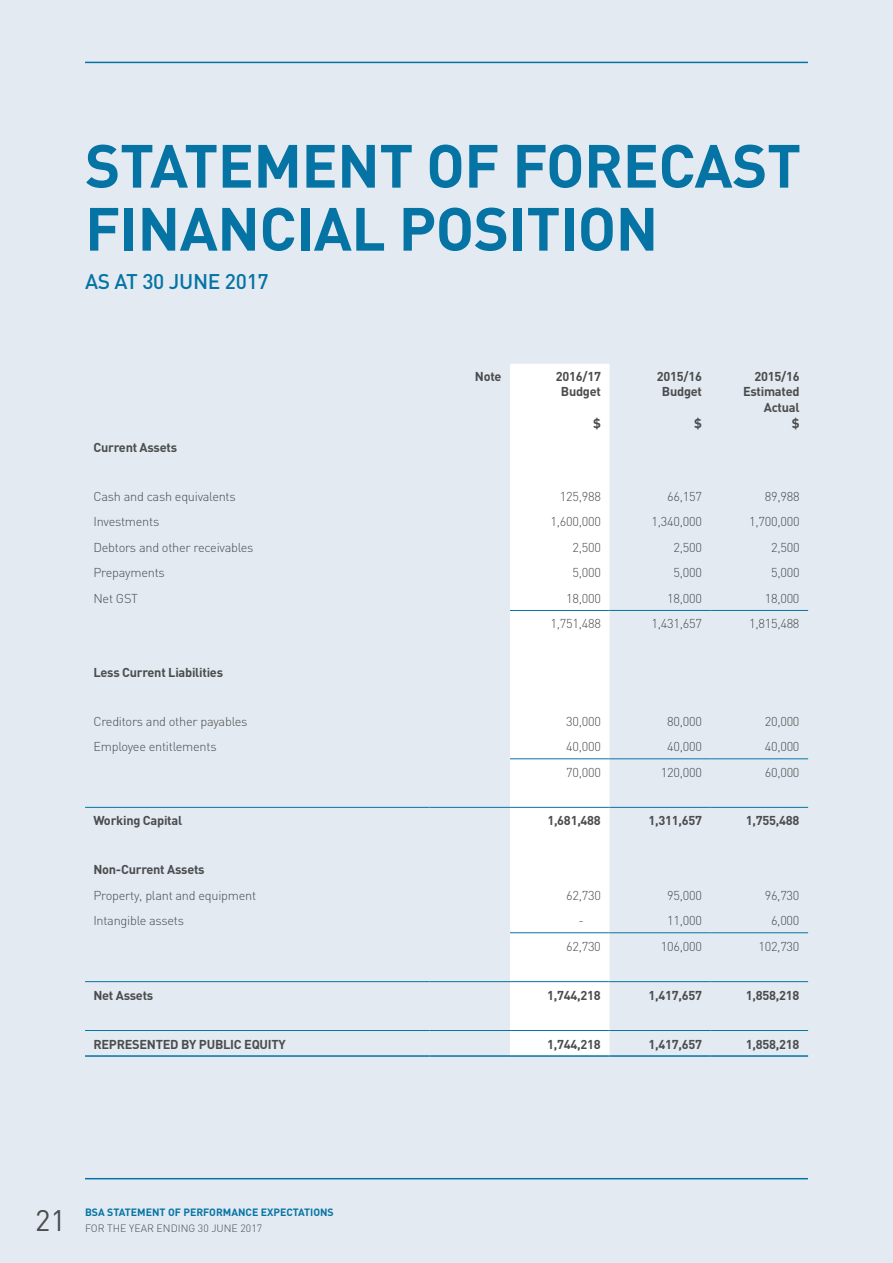
<style>
.page{position:relative;width:893px;height:1263px;background:#e3eaf2}
.page>*{position:absolute;margin:0;border:0;box-sizing:border-box;transform-origin:0 0}
.t1{font:700 60px/63px "DIN";letter-spacing:-.01em;color:#0574a4}
.t2{font:29.4px "DIN";color:#4b4c4d}
.t3{font:500 21px "DIN";letter-spacing:-.015em;color:#0574a4}
.t4{font:300 12.75px "DIN";letter-spacing:-.02em;color:#4b4c4d}
.t5{font:700 12.75px/15.8px "DIN";letter-spacing:-.02em;color:#4b4c4d;text-align:center}
.t6{font:700 10.5px "DIN";color:#0574a4}
.t7{font:300 10.5px "DIN";color:#4b4c4d}
</style>
<div class="page">
<hr style="left:85px;top:62px;width:723px;height:1px;background:#0574a4">
<hr style="left:85px;top:1178px;width:723px;height:1px;background:#0574a4">
<div style="left:510px;top:364px;width:99px;height:691px;background:#fff"></div>
<hr style="left:510px;top:610px;width:99px;height:1px;background:#0574a4">
<hr style="left:609px;top:610px;width:102px;height:1px;background:#0574a4">
<hr style="left:711px;top:610px;width:97px;height:1px;background:#0574a4">
<hr style="left:510px;top:758px;width:99px;height:1px;background:#0574a4">
<hr style="left:609px;top:758px;width:102px;height:1px;background:#0574a4">
<hr style="left:711px;top:758px;width:97px;height:1px;background:#0574a4">
<hr style="left:85px;top:807px;width:344px;height:1px;background:#0574a4">
<hr style="left:429px;top:807px;width:81px;height:1px;background:#0574a4">
<hr style="left:510px;top:807px;width:99px;height:1px;background:#0574a4">
<hr style="left:609px;top:807px;width:102px;height:1px;background:#0574a4">
<hr style="left:711px;top:807px;width:97px;height:1px;background:#0574a4">
<hr style="left:510px;top:932px;width:99px;height:1px;background:#0574a4">
<hr style="left:609px;top:932px;width:102px;height:1px;background:#0574a4">
<hr style="left:711px;top:932px;width:97px;height:1px;background:#0574a4">
<hr style="left:85px;top:981px;width:344px;height:1px;background:#0574a4">
<hr style="left:429px;top:981px;width:81px;height:1px;background:#0574a4">
<hr style="left:510px;top:981px;width:99px;height:1px;background:#0574a4">
<hr style="left:609px;top:981px;width:102px;height:1px;background:#0574a4">
<hr style="left:711px;top:981px;width:97px;height:1px;background:#0574a4">
<hr style="left:85px;top:1030px;width:344px;height:1px;background:#0574a4">
<hr style="left:85px;top:1055px;width:344px;height:2px;background:#0574a4">
<hr style="left:429px;top:1030px;width:81px;height:1px;background:#0574a4">
<hr style="left:429px;top:1055px;width:81px;height:2px;background:#0574a4">
<hr style="left:510px;top:1030px;width:99px;height:1px;background:#0574a4">
<hr style="left:510px;top:1055px;width:99px;height:2px;background:#0574a4">
<hr style="left:609px;top:1030px;width:102px;height:1px;background:#0574a4">
<hr style="left:609px;top:1055px;width:102px;height:2px;background:#0574a4">
<hr style="left:711px;top:1030px;width:97px;height:1px;background:#0574a4">
<hr style="left:711px;top:1055px;width:97px;height:2px;background:#0574a4">
<h1 class="t1" style="left:85px;top:132px;width:718px">STATEMENT OF FORECAST<br>FINANCIAL POSITION</h1>
<h3 class="t3" style="left:85px;top:268px;width:185px">AS AT 30 JUNE 2017</h3>
<p class="t5" style="left:475px;top:368px;width:28px">Note</p>
<p class="t5" style="left:556px;top:368px;width:47px">2016/17<br>Budget</p>
<p class="t5" style="left:593px;top:415px;width:9px">$</p>
<p class="t5" style="left:657px;top:368px;width:47px">2015/16<br>Budget</p>
<p class="t5" style="left:694px;top:415px;width:9px">$</p>
<p class="t5" style="left:743px;top:368px;width:58px;text-align:right">2015/16<br>Estimated<br>Actual<br>$</p>
<p class="t5" style="left:94px;top:439px;width:85px">Current Assets</p>
<p class="t4" style="left:94px;top:488px;width:144px">Cash and cash equivalents</p>
<p class="t4" style="left:560px;top:488px;width:43px">125,988</p>
<p class="t4" style="left:667px;top:488px;width:36px">66,157</p>
<p class="t4" style="left:765px;top:488px;width:36px">89,988</p>
<p class="t4" style="left:94px;top:514px;width:67px">Investments</p>
<p class="t4" style="left:551px;top:514px;width:52px">1,600,000</p>
<p class="t4" style="left:652px;top:514px;width:52px">1,340,000</p>
<p class="t4" style="left:749px;top:514px;width:52px">1,700,000</p>
<p class="t4" style="left:94px;top:539px;width:162px">Debtors and other receivables</p>
<p class="t4" style="left:572px;top:539px;width:30px">2,500</p>
<p class="t4" style="left:674px;top:539px;width:30px">2,500</p>
<p class="t4" style="left:771px;top:539px;width:30px">2,500</p>
<p class="t4" style="left:93px;top:565px;width:73px">Prepayments</p>
<p class="t4" style="left:572px;top:565px;width:30px">5,000</p>
<p class="t4" style="left:674px;top:565px;width:30px">5,000</p>
<p class="t4" style="left:771px;top:565px;width:30px">5,000</p>
<p class="t4" style="left:93px;top:590px;width:46px">Net GST</p>
<p class="t4" style="left:566px;top:590px;width:36px">18,000</p>
<p class="t4" style="left:667px;top:590px;width:36px">18,000</p>
<p class="t4" style="left:765px;top:590px;width:36px">18,000</p>
<p class="t4" style="left:550px;top:616px;width:52px">1,751,488</p>
<p class="t4" style="left:652px;top:616px;width:52px">1,431,657</p>
<p class="t4" style="left:749px;top:616px;width:52px">1,815,488</p>
<p class="t5" style="left:93px;top:664px;width:131px">Less Current Liabilities</p>
<p class="t4" style="left:93px;top:713px;width:155px">Creditors and other payables</p>
<p class="t4" style="left:566px;top:713px;width:36px">30,000</p>
<p class="t4" style="left:667px;top:713px;width:36px">80,000</p>
<p class="t4" style="left:765px;top:713px;width:36px">20,000</p>
<p class="t4" style="left:93px;top:739px;width:125px">Employee entitlements</p>
<p class="t4" style="left:566px;top:739px;width:36px">40,000</p>
<p class="t4" style="left:667px;top:739px;width:36px">40,000</p>
<p class="t4" style="left:765px;top:739px;width:36px">40,000</p>
<p class="t4" style="left:566px;top:764px;width:36px">70,000</p>
<p class="t4" style="left:661px;top:764px;width:43px">120,000</p>
<p class="t4" style="left:765px;top:764px;width:36px">60,000</p>
<p class="t5" style="left:93px;top:812px;width:90px">Working Capital</p>
<p class="t5" style="left:547px;top:812px;width:55px">1,681,488</p>
<p class="t5" style="left:648px;top:812px;width:55px">1,311,657</p>
<p class="t5" style="left:746px;top:812px;width:55px">1,755,488</p>
<p class="t5" style="left:93px;top:861px;width:113px">Non-Current Assets</p>
<p class="t4" style="left:93px;top:887px;width:164px">Property, plant and equipment</p>
<p class="t4" style="left:566px;top:887px;width:36px">62,730</p>
<p class="t4" style="left:667px;top:887px;width:36px">95,000</p>
<p class="t4" style="left:765px;top:887px;width:36px">96,730</p>
<p class="t4" style="left:93px;top:913px;width:92px">Intangible assets</p>
<p class="t4" style="left:578px;top:913px;width:7px">-</p>
<p class="t4" style="left:667px;top:913px;width:36px">11,000</p>
<p class="t4" style="left:771px;top:913px;width:30px">6,000</p>
<p class="t4" style="left:566px;top:938px;width:36px">62,730</p>
<p class="t4" style="left:661px;top:938px;width:43px">106,000</p>
<p class="t4" style="left:758px;top:938px;width:43px">102,730</p>
<p class="t5" style="left:93px;top:987px;width:61px">Net Assets</p>
<p class="t5" style="left:547px;top:987px;width:55px">1,744,218</p>
<p class="t5" style="left:648px;top:987px;width:55px">1,417,657</p>
<p class="t5" style="left:746px;top:987px;width:55px">1,858,218</p>
<p class="t5" style="left:93px;top:1035px;width:194px">REPRESENTED BY PUBLIC EQUITY</p>
<p class="t5" style="left:547px;top:1035px;width:55px">1,744,218</p>
<p class="t5" style="left:648px;top:1035px;width:55px">1,417,657</p>
<p class="t5" style="left:746px;top:1035px;width:55px">1,858,218</p>
<h2 class="t2" style="left:35px;top:1202px;width:32px">21</h2>
<p class="t6" style="left:85px;top:1205px;width:250px">BSA STATEMENT OF PERFORMANCE EXPECTATIONS</p>
<p class="t7" style="left:85px;top:1222px;width:179px">FOR THE YEAR ENDING 30 JUNE 2017</p>
</div>
